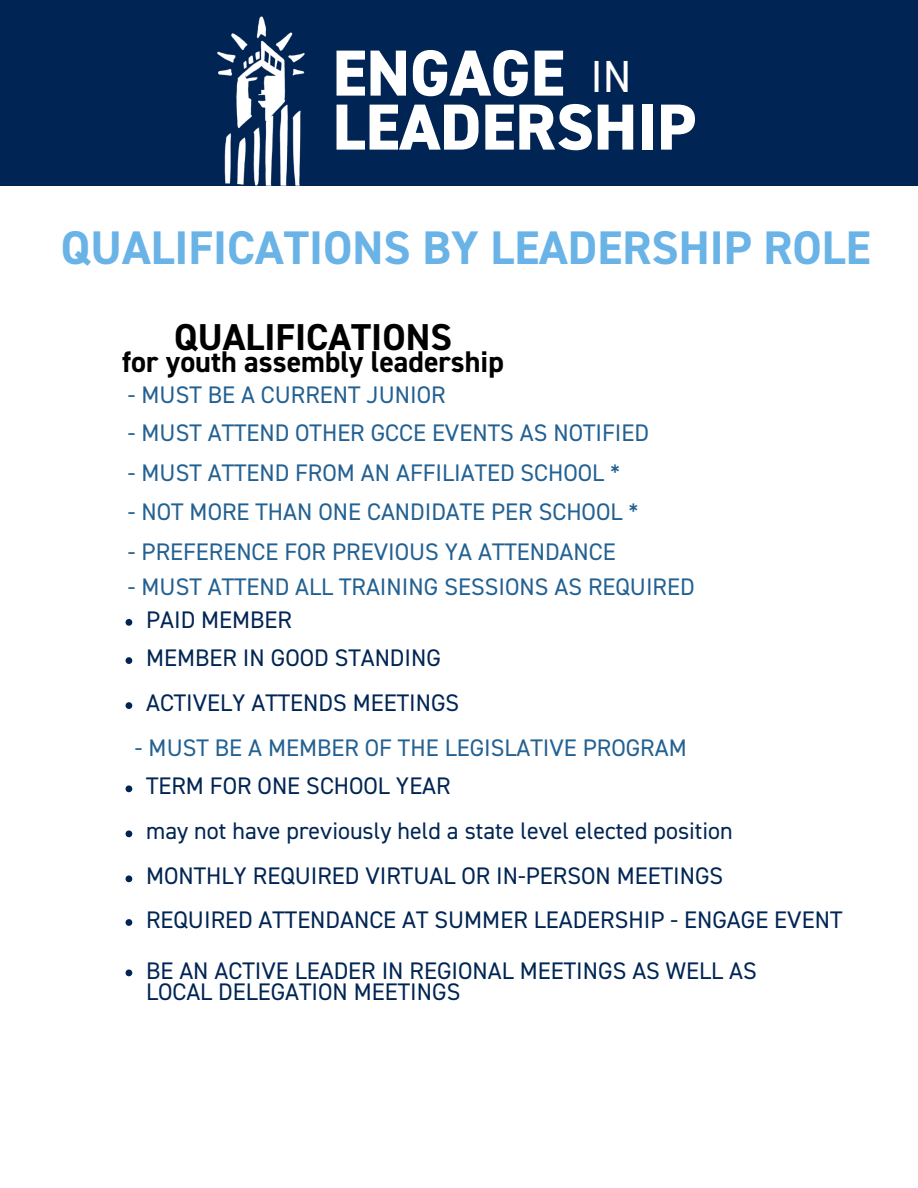
<style>
.page{position:relative;width:918px;height:1188px;background:#fff}
.page>*{position:absolute;margin:0;border:0;box-sizing:border-box;transform-origin:0 0}
.t1{font:800 65.25px "DIN2014";color:#fff}
.t2{font:700 47.25px "DIN2014";color:#69b3e7}
.t3{font:45px "DIN2014";color:#fff}
.t4{font:700 37.5px "DIN2014";color:#000}
.t5{font:700 30px "DIN2014";color:#000}
.t6{font:24px/21.3px "DIN2014";color:#002554}
.t7{font:24px "DIN2014";color:#236192}
</style>
<div class="page">
<div style="left:0;top:0;width:918px;height:186px;background:#002554"></div>
<img style="left:217px;top:16px;width:88px;height:170px">
<svg style="left:126px;top:875px;width:6px;height:7px"></svg>
<svg style="left:126px;top:702px;width:6px;height:7px"></svg>
<svg style="left:126px;top:785px;width:6px;height:7px"></svg>
<svg style="left:126px;top:830px;width:6px;height:7px"></svg>
<svg style="left:126px;top:657px;width:6px;height:7px"></svg>
<svg style="left:126px;top:619px;width:6px;height:7px"></svg>
<svg style="left:126px;top:919px;width:6px;height:7px"></svg>
<svg style="left:126px;top:970px;width:6px;height:6px"></svg>
<p class="t1" style="left:333px;top:45px;width:234px">ENGAGE</p>
<p class="t1" style="left:333px;top:99px;width:365px">LEADERSHIP</p>
<p class="t3" style="left:590px;top:57px;width:43px">IN</p>
<p class="t2" style="left:61px;top:227px;width:811px">QUALIFICATIONS BY LEADERSHIP ROLE</p>
<p class="t4" style="left:174px;top:320px;width:279px">QUALIFICATIONS</p>
<p class="t5" style="left:122px;top:349px;width:383px">for youth assembly leadership</p>
<p class="t7" style="left:128px;top:384px;width:319px">- MUST BE A CURRENT JUNIOR</p>
<p class="t7" style="left:128px;top:422px;width:523px">- MUST ATTEND OTHER GCCE EVENTS AS NOTIFIED</p>
<p class="t7" style="left:128px;top:462px;width:494px">- MUST ATTEND FROM AN AFFILIATED SCHOOL *</p>
<p class="t7" style="left:128px;top:502px;width:512px">- NOT MORE THAN ONE CANDIDATE PER SCHOOL *</p>
<p class="t7" style="left:128px;top:541px;width:489px">- PREFERENCE FOR PREVIOUS YA ATTENDANCE</p>
<p class="t7" style="left:128px;top:577px;width:568px">- MUST ATTEND ALL TRAINING SESSIONS AS REQUIRED</p>
<p class="t6" style="left:146px;top:611px;width:148px">PAID MEMBER</p>
<p class="t6" style="left:146px;top:649px;width:296px">MEMBER IN GOOD STANDING</p>
<p class="t6" style="left:146px;top:694px;width:315px">ACTIVELY ATTENDS MEETINGS</p>
<p class="t7" style="left:135px;top:737px;width:553px">- MUST BE A MEMBER OF THE LEGISLATIVE PROGRAM</p>
<p class="t6" style="left:146px;top:777px;width:306px">TERM FOR ONE SCHOOL YEAR</p>
<p class="t6" style="left:146px;top:822px;width:588px">may not have previously held a state level elected position</p>
<p class="t6" style="left:146px;top:867px;width:579px">MONTHLY REQUIRED VIRTUAL OR IN-PERSON MEETINGS</p>
<p class="t6" style="left:146px;top:911px;width:698px">REQUIRED ATTENDANCE AT SUMMER LEADERSHIP - ENGAGE EVENT</p>
<p class="t6" style="left:146px;top:961px;width:612px">BE AN ACTIVE LEADER IN REGIONAL MEETINGS AS WELL AS<br>LOCAL DELEGATION MEETINGS</p>
</div>
